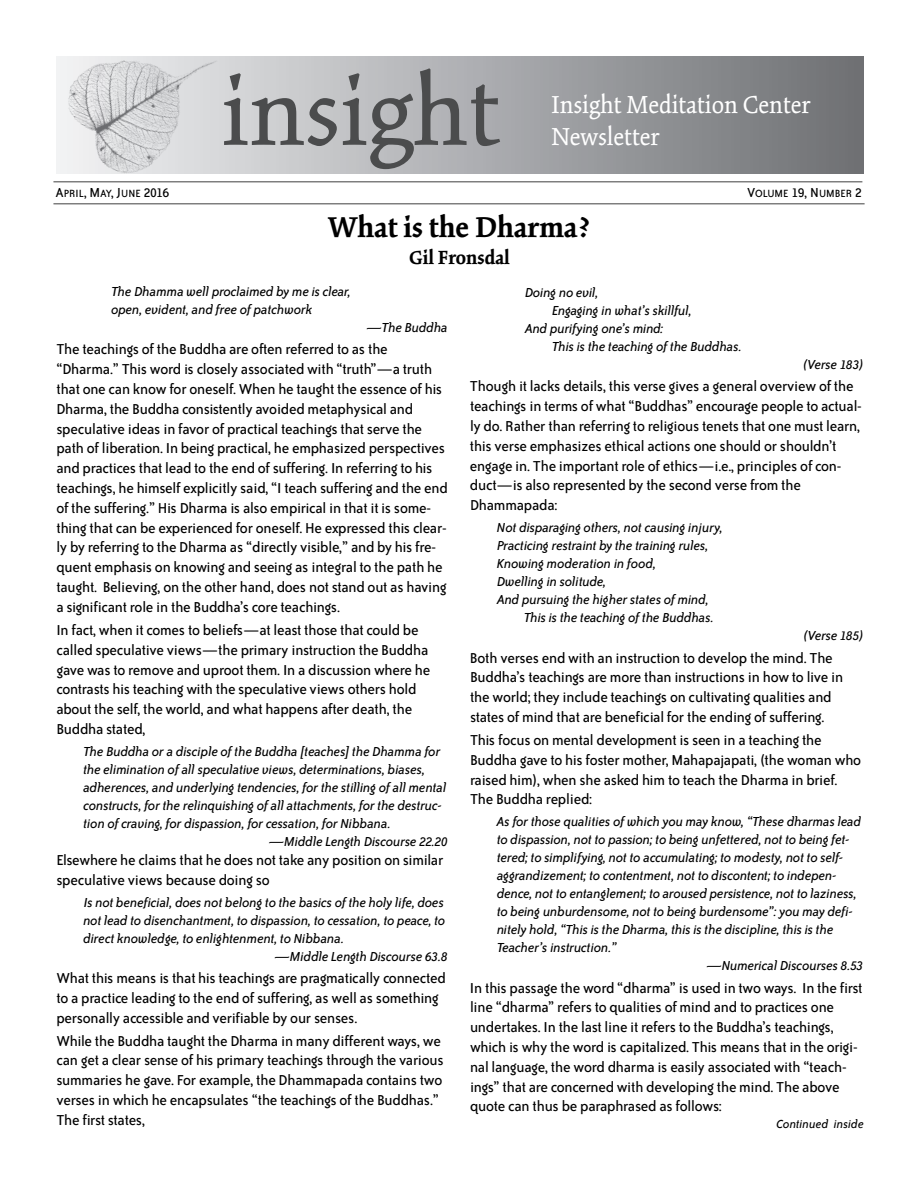
<style>
.page{position:relative;width:918px;height:1188px;background:#fff}
.page>*{position:absolute;margin:0;border:0;box-sizing:border-box;transform-origin:0 0}
.t1{font:103.8px "Kinesis Std";color:#4b4c4d;scale:1.06 1}
.t2{font:700 31.5px "Kinesis Std";color:#000}
.t3{font:27px/32.4px "Kinesis Std";color:#fff}
.t4{font:700 21px "Kinesis Std";color:#000}
.t5{font:16.5px/19.8px "Bailey Sans ITC";letter-spacing:-.015em;color:#000}
.t6{font:italic 15px/18px "Bailey Sans ITC";letter-spacing:-.01em;color:#000}
.t7{font:italic 15px "Bailey Sans ITC";letter-spacing:-.03em;color:#000}
.t8{font:15px "Bailey Sans ITC";color:#000}
.t9{font:italic 13.5px "Bailey Sans ITC";color:#000}
.t10{font:12px "Bailey Sans ITC";color:#000}
.s1{font-size:12px}
.s2{font-size:15px}
</style>
<div class="page">
<svg style="left:229px;top:56px;width:634px;height:117px;background:#a1a3a6"></svg>
<img style="left:56px;top:56px;width:173px;height:127px">
<hr style="left:53px;top:181px;width:809px;height:1px;background:#404040">
<hr style="left:53px;top:203px;width:812px;height:1px;background:#404040">
<h1 class="t1" style="left:221px;top:68px;width:264px">insight</h1>
<h3 class="t3" style="left:551px;top:90px;width:261px">Insight Meditation Center<br>Newsletter</h3>
<p class="t8" style="left:56px;top:187px;width:115px">A<span class="s1">PRIL</span>, M<span class="s1">AY</span>, J<span class="s1">UNE</span> 2016</p>
<p class="t10" style="left:747px;top:189px;width:116px"><span class="s2">V</span>OLUME <span class="s2">19, N</span>UMBER <span class="s2">2</span></p>
<h2 class="t2" style="left:328px;top:214px;width:264px">What is the Dharma?</h2>
<p class="t4" style="left:409px;top:249px;width:102px">Gil Fronsdal</p>
<p class="t6" style="left:111px;top:284px;width:241px">The Dhamma well proclaimed by me is clear, open, evident, and free of patchwork</p>
<p class="t6" style="left:367px;top:320px;width:83px">—The Buddha</p>
<p class="t5" style="left:56px;top:341px;width:393px">The teachings of the Buddha are often referred to as the “Dharma.” This word is closely associated with “truth”—a truth that one can know for oneself. When he taught the essence of his Dharma, the Buddha consistently avoided metaphysical and speculative ideas in favor of practical teachings that serve the path of liberation. In being practical, he emphasized perspectives and practices that lead to the end of suffering. In referring to his teachings, he himself explicitly said, “I teach suffering and the end of the suffering.” His Dharma is also empirical in that it is some&shy;thing that can be experienced for oneself. He expressed this clear&shy;ly by referring to the Dharma as “directly visible,” and by his fre&shy;quent emphasis on knowing and seeing as integral to the path he taught. Believing, on the other hand, does not stand out as having a significant role in the Buddha’s core teachings.</p>
<p class="t5" style="left:56px;top:621px;width:375px">In fact, when it comes to beliefs—at least those that could be called speculative views—the primary instruction the Buddha gave was to remove and uproot them. In a discussion where he contrasts his teaching with the speculative views others hold about the self, the world, and what happens after death, the Buddha stated,</p>
<p class="t6" style="left:83px;top:743px;width:359px">The Buddha or a disciple of the Buddha [teaches] the Dhamma for</p>
<p class="t6" style="left:83px;top:761px;width:343px">the elimination of all speculative views, determinations, biases,</p>
<p class="t6" style="left:83px;top:779px;width:365px">adherences, and underlying tendencies, for the stilling of all mental</p>
<p class="t6" style="left:83px;top:797px;width:360px">constructs, for the relinquishing of all attachments, for the destruc-</p>
<p class="t6" style="left:83px;top:815px;width:309px">tion of craving, for dispassion, for cessation, for Nibbana.</p>
<p class="t6" style="left:269px;top:833px;width:180px">—Middle Length Discourse 22.20</p>
<p class="t5" style="left:56px;top:851px;width:389px">Elsewhere he claims that he does not take any position on similar speculative views because doing so</p>
<p class="t6" style="left:83px;top:894px;width:362px">Is not beneficial, does not belong to the basics of the holy life, does</p>
<p class="t6" style="left:83px;top:912px;width:364px">not lead to disenchantment, to dispassion, to cessation, to peace, to</p>
<p class="t6" style="left:83px;top:930px;width:262px">direct knowledge, to enlightenment, to Nibbana.</p>
<p class="t6" style="left:275px;top:948px;width:175px">—Middle Length Discourse 63.8</p>
<p class="t5" style="left:56px;top:969px;width:391px">What this means is that his teachings are pragmatically connected to a practice leading to the end of suffering, as well as something personally accessible and verifiable by our senses.</p>
<p class="t5" style="left:56px;top:1032px;width:389px">While the Buddha taught the Dharma in many different ways, we can get a clear sense of his primary teachings through the various summaries he gave. For example, the Dhammapada contains two verses in which he encapsulates “the teachings of the Buddhas.” The first states,</p>
<p class="t6" style="left:525px;top:285px;width:75px">Doing no evil,</p>
<p class="t7" style="left:552px;top:305px;width:141px">Engaging in what’s skillful,</p>
<p class="t6" style="left:525px;top:321px;width:140px">And purifying one’s mind:</p>
<p class="t6" style="left:552px;top:339px;width:191px">This is the teaching of the Buddhas.</p>
<p class="t6" style="left:804px;top:357px;width:61px">(Verse 183)</p>
<p class="t5" style="left:470px;top:378px;width:393px">Though it lacks details, this verse gives a general overview of the teachings in terms of what “Buddhas” encourage people to actual&shy;ly do. Rather than referring to religious tenets that one must learn, this verse emphasizes ethical actions one should or shouldn’t engage in. The important role of ethics—i.e., principles of con&shy;duct—is also represented by the second verse from the Dhammapada:</p>
<p class="t6" style="left:497px;top:520px;width:228px">Not disparaging others, not causing injury,</p>
<p class="t7" style="left:497px;top:540px;width:213px">Practicing restraint by the training rules,</p>
<p class="t6" style="left:497px;top:556px;width:161px">Knowing moderation in food,</p>
<p class="t6" style="left:497px;top:574px;width:111px">Dwelling in solitude,</p>
<p class="t6" style="left:497px;top:592px;width:213px">And pursuing the higher states of mind,</p>
<p class="t6" style="left:524px;top:610px;width:191px">This is the teaching of the Buddhas.</p>
<p class="t7" style="left:804px;top:630px;width:61px">(Verse 185)</p>
<p class="t5" style="left:470px;top:649px;width:375px">Both verses end with an instruction to develop the mind. The Buddha’s teachings are more than instructions in how to live in the world; they include teachings on cultivating qualities and states of mind that are beneficial for the ending of suffering.</p>
<p class="t5" style="left:470px;top:731px;width:393px">This focus on mental development is seen in a teaching the Buddha gave to his foster mother, Mahapajapati, (the woman who raised him), when she asked him to teach the Dharma in brief.<br>The Buddha replied:</p>
<p class="t6" style="left:497px;top:814px;width:366px">As for those qualities of which you may know, “These dharmas lead</p>
<p class="t6" style="left:497px;top:832px;width:354px">to dispassion, not to passion; to being unfettered, not to being fet-</p>
<p class="t6" style="left:497px;top:850px;width:348px">tered; to simplifying, not to accumulating; to modesty, not to self-</p>
<p class="t6" style="left:497px;top:868px;width:341px">aggrandizement; to contentment, not to discontent; to indepen-</p>
<p class="t6" style="left:497px;top:886px;width:361px">dence, not to entanglement; to aroused persistence, not to laziness,</p>
<p class="t6" style="left:497px;top:904px;width:357px">to being unburdensome, not to being burdensome”: you may defi-</p>
<p class="t6" style="left:497px;top:922px;width:338px">nitely hold, “This is the Dharma, this is the discipline, this is the</p>
<p class="t6" style="left:497px;top:940px;width:122px">Teacher’s instruction.”</p>
<p class="t6" style="left:707px;top:958px;width:158px">—Numerical Discourses 8.53</p>
<p class="t5" style="left:470px;top:979px;width:394px">In this passage the word “dharma” is used in two ways. In the first line “dharma” refers to qualities of mind and to practices one undertakes. In the last line it refers to the Buddha’s teachings, which is why the word is capitalized. This means that in the origi&shy;nal language, the word dharma is easily associated with “teach&shy;ings” that are concerned with developing the mind. The above quote can thus be paraphrased as follows:</p>
<p class="t9" style="left:777px;top:1119px;width:89px">Continued inside</p>
</div>
